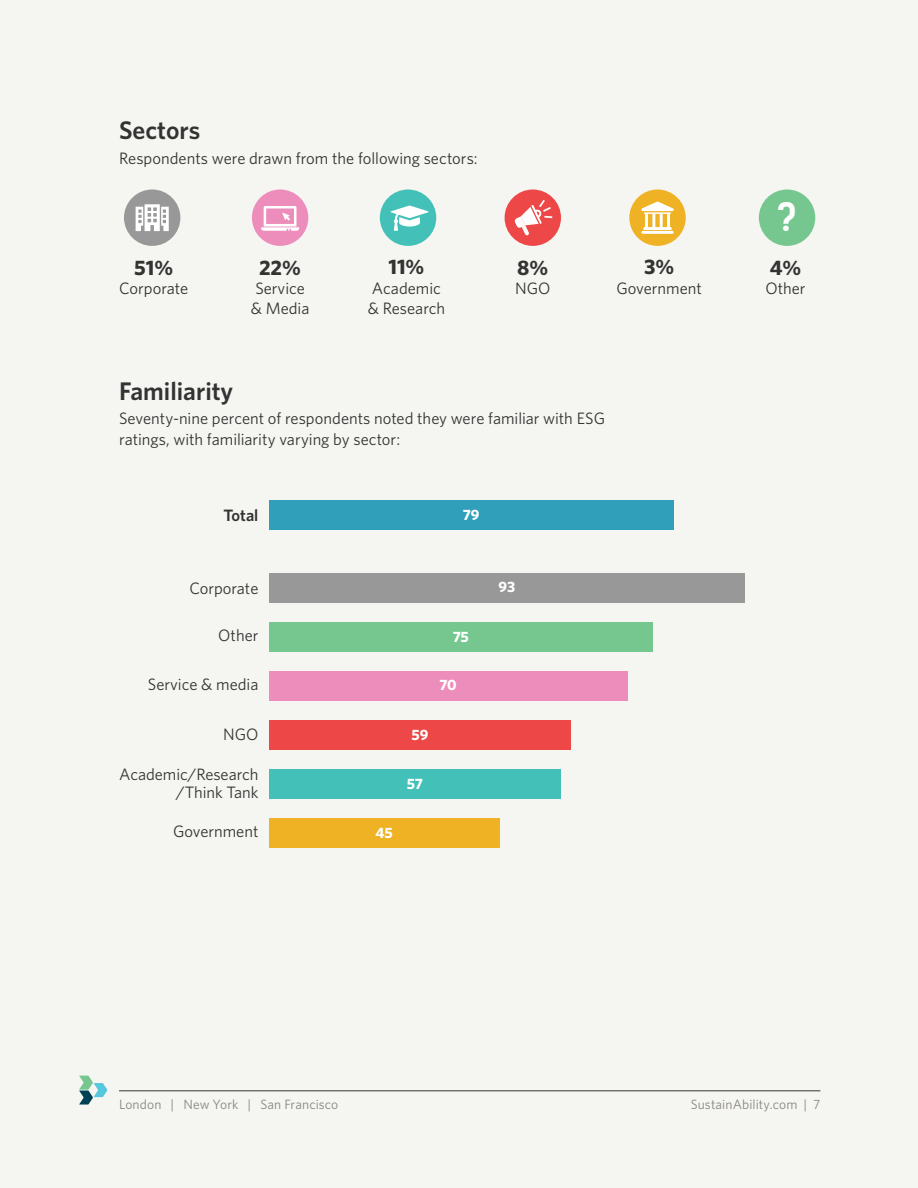
<style>
.page{position:relative;width:918px;height:1188px;background:#f5f5f1}
.page>*{position:absolute;margin:0;border:0;box-sizing:border-box;transform-origin:0 0}
.t1{font:700 36.75px "Kelson Sans";color:#fff}
.t2{font:600 25.5px "Whitney";color:#333}
.t3{font:700 21px "Whitney";color:#333}
.t4{font:16.5px/19.8px "Whitney";color:#333}
.t5{font:600 16.5px "Whitney";color:#333}
.t6{font:700 15px "Whitney";letter-spacing:-.015em;color:#fff}
.t7{font:13.5px "Whitney";letter-spacing:.01em;color:#898684}
</style>
<div class="page">
<hr style="left:119px;top:1090px;width:701px;height:1px;background:#333">
<svg style="left:79px;top:1076px;width:28px;height:29px"></svg>
<div style="left:269px;top:500px;width:404px;height:29px;background:#30a0ba"></div>
<div style="left:269px;top:573px;width:476px;height:30px;background:#979897"></div>
<div style="left:269px;top:622px;width:384px;height:30px;background:#75c78f"></div>
<div style="left:269px;top:671px;width:358px;height:30px;background:#ed8dbb"></div>
<div style="left:269px;top:720px;width:302px;height:30px;background:#ed4747"></div>
<div style="left:269px;top:769px;width:292px;height:30px;background:#43c1b8"></div>
<div style="left:269px;top:818px;width:230px;height:30px;background:#f0b225"></div>
<div style="left:629px;top:190px;width:57px;height:56px;background:#f0b225;border-radius:50%"></div>
<hr style="left:641px;top:231px;width:33px;height:3px;background:#fff">
<svg style="left:641px;top:202px;width:33px;height:28px"></svg>
<div style="left:252px;top:190px;width:56px;height:56px;background:#ed8dbb;border-radius:50%"></div>
<svg style="left:261px;top:206px;width:38px;height:25px"></svg>
<div style="left:380px;top:190px;width:56px;height:56px;background:#43c1b8;border-radius:50%"></div>
<svg style="left:391px;top:206px;width:37px;height:25px"></svg>
<div style="left:124px;top:190px;width:56px;height:56px;background:#979897;border-radius:50%"></div>
<svg style="left:136px;top:204px;width:33px;height:27px"></svg>
<div style="left:505px;top:190px;width:56px;height:56px;background:#ed4747;border-radius:50%"></div>
<svg style="left:514px;top:200px;width:38px;height:36px"></svg>
<div style="left:759px;top:190px;width:56px;height:56px;background:#75c78f;border-radius:50%"></div>
<h2 class="t2" style="left:119px;top:114px;width:83px">Sectors</h2>
<p class="t4" style="left:119px;top:148px;width:360px">Respondents were drawn from the following sectors:</p>
<p class="t3" style="left:134px;top:253px;width:40px">51%</p>
<p class="t4" style="left:119px;top:278px;width:71px">Corporate</p>
<p class="t3" style="left:259px;top:253px;width:43px">22%</p>
<p class="t4" style="left:251px;top:278px;width:60px">Service &amp; Media</p>
<p class="t3" style="left:389px;top:253px;width:37px">11%</p>
<p class="t4" style="left:368px;top:278px;width:79px">Academic &amp; Research</p>
<p class="t3" style="left:517px;top:253px;width:33px">8%</p>
<p class="t4" style="left:515px;top:278px;width:37px">NGO</p>
<p class="t3" style="left:644px;top:253px;width:32px">3%</p>
<p class="t4" style="left:616px;top:278px;width:87px">Government</p>
<h2 class="t2" style="left:119px;top:374px;width:116px">Familiarity</h2>
<p class="t4" style="left:119px;top:407px;width:488px;line-height:21px">Seventy-nine percent of respondents noted they were familiar with ESG ratings, with familiarity varying by sector:</p>
<p class="t5" style="left:224px;top:505px;width:36px">Total</p>
<p class="t4" style="left:189px;top:578px;width:71px">Corporate</p>
<p class="t4" style="left:218px;top:625px;width:42px">Other</p>
<p class="t4" style="left:148px;top:674px;width:112px">Service &amp; media</p>
<p class="t4" style="left:223px;top:724px;width:37px">NGO</p>
<p class="t4" style="left:119px;top:765px;width:141px;line-height:18px;text-align:right">Academic/Research /Think Tank</p>
<p class="t4" style="left:173px;top:821px;width:87px">Government</p>
<p class="t6" style="left:463px;top:504px;width:18px">79</p>
<p class="t6" style="left:453px;top:626px;width:18px">75</p>
<p class="t6" style="left:439px;top:675px;width:19px">70</p>
<p class="t6" style="left:412px;top:724px;width:18px">59</p>
<p class="t6" style="left:407px;top:773px;width:18px">57</p>
<p class="t6" style="left:375px;top:822px;width:19px">45</p>
<p class="t6" style="left:499px;top:576px;width:18px">93</p>
<h1 class="t1" style="left:777px;top:195px;width:21px">?</h1>
<p class="t3" style="left:770px;top:253px;width:33px">4%</p>
<p class="t4" style="left:765px;top:278px;width:42px">Other</p>
<p class="t7" style="left:119px;top:1096px;width:221px">London | New York | San Francisco</p>
<p class="t7" style="left:691px;top:1096px;width:131px">SustainAbility.com | 7</p>
</div>
